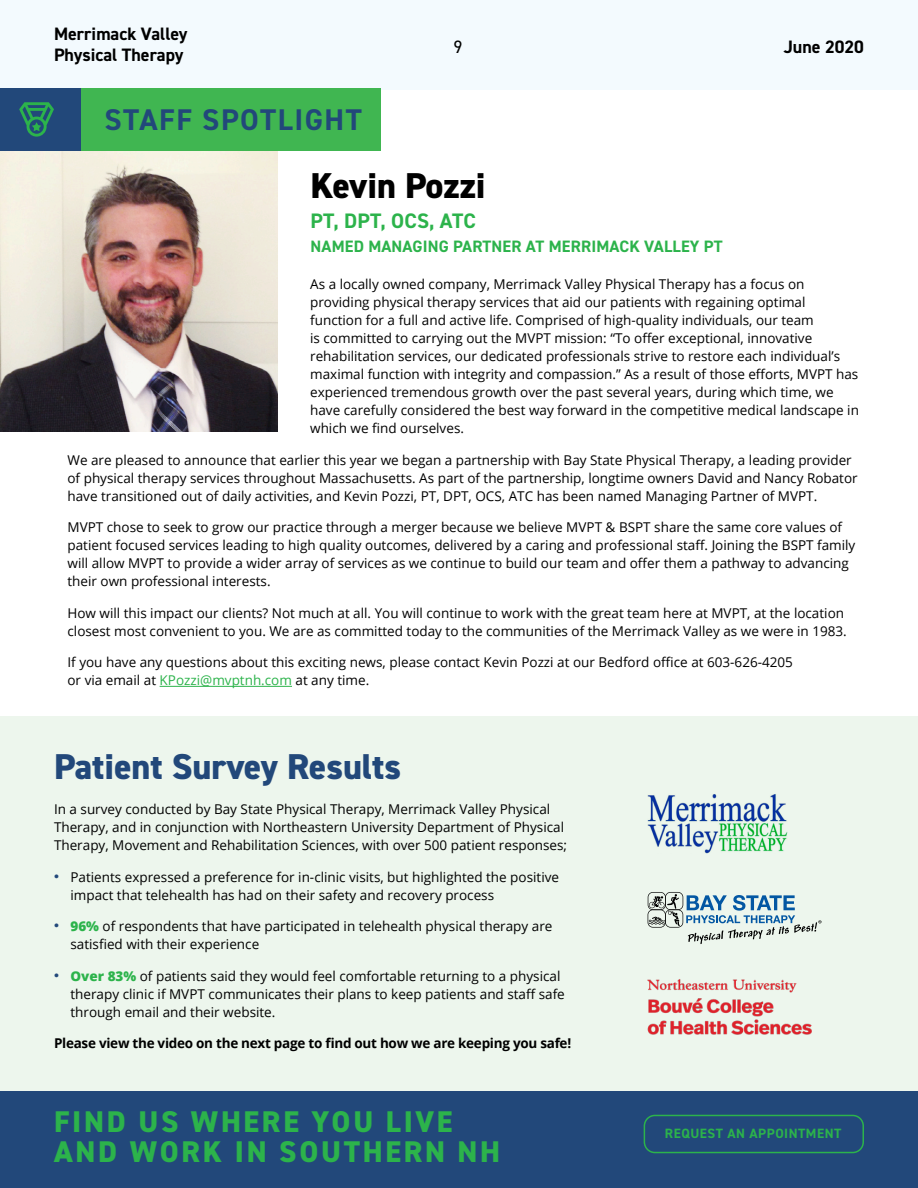
<style>
.page{position:relative;width:918px;height:1188px;background:#fff}
.page>*{position:absolute;margin:0;border:0;box-sizing:border-box;transform-origin:0 0}
.t1{font:800 36px "DIN2014";color:#22487a}
.t2{font:800 36px "DIN2014";color:#000}
.t3{font:800 30px/30px "DIN2014";letter-spacing:.09em;color:#2cb34b}
.Title_2{font:700 30px "DIN2014";letter-spacing:.05em;color:#22487a}
.t4{font:700 21px "DIN2014";letter-spacing:.01em;color:#2cb34b}
.t5{font:700 18px/21.6px "DIN2014";color:#000}
.t6{font:18px "DIN2014";color:#000}
.t7{font:700 16.5px "DIN2014";letter-spacing:.01em;color:#2cb34b}
.Body{font:13.5px/18px "Open Sans";color:#000}
.Body-2{font:700 13.5px "Open Sans";letter-spacing:-.02em;color:#000}
.t8{font:700 13.5px "DIN2014";letter-spacing:.04em;color:#2cb34b}
.s1{color:#2cb34b}
.s2{font-family:"DIN2014";font-weight:700;font-size:16.5px;color:#22487a}
.s3{font-weight:800;color:#2cb34b}
</style>
<div class="page">
<div style="left:0;top:0;width:918px;height:90px;background:#f3fafe"></div>
<div style="left:0;top:1091px;width:918px;height:97px;background:#22487a"></div>
<div style="left:644px;top:1115px;width:220px;height:38px;border:2px solid #2cb34b;border-radius:10px"></div>
<img style="left:0;top:151px;width:277px;height:281px">
<div style="left:0;top:89px;width:81px;height:62px;background:#22487a"></div>
<div style="left:81px;top:89px;width:300px;height:62px;background:#40b651"></div>
<div style="left:0;top:717px;width:918px;height:374px;background:#edf6ed"></div>
<hr style="left:160px;top:686px;width:132px;height:1px;background:#2cb34b">
<img style="left:648px;top:979px;width:164px;height:56px">
<svg style="left:19px;top:102px;width:35px;height:35px"></svg>
<img style="left:648px;top:794px;width:139px;height:59px">
<svg style="left:648px;top:892px;width:174px;height:52px"></svg>
<h3 class="t5" style="left:54px;top:22px;width:135px">Merrimack Valley<br>Physical Therapy</h3>
<p class="Title_2" style="left:105px;top:99px;width:259px">STAFF SPOTLIGHT</p>
<h3 class="t6" style="left:454px;top:36px;width:10px">9</h3>
<h3 class="t5" style="left:784px;top:36px;width:82px">June 2020</h3>
<p class="t2" style="left:310px;top:161px;width:177px">Kevin Pozzi</p>
<p class="t4" style="left:311px;top:207px;width:167px">PT, DPT, OCS, ATC</p>
<p class="t7" style="left:311px;top:235px;width:413px">NAMED MANAGING PARTNER AT MERRIMACK VALLEY PT</p>
<p class="Body" style="left:310px;top:275px;width:550px">As a locally owned company, Merrimack Valley Physical Therapy has a focus on providing physical therapy services that aid our patients with regaining optimal function for a full and active life. Comprised of high-quality individuals, our team<br>is committed to carrying out the MVPT mission: “To offer exceptional, innovative rehabilitation services, our dedicated professionals strive to restore each individual’s maximal function with integrity and compassion.” As a result of those efforts, MVPT has experienced tremendous growth over the past several years, during which time, we have carefully considered the best way forward in the competitive medical landscape in which we find ourselves.</p>
<p class="Body" style="left:68px;top:451px;width:792px">We are pleased to announce that earlier this year we began a partnership with Bay State Physical Therapy, a leading provider of physical therapy services throughout Massachusetts. As part of the partnership, longtime owners David and Nancy Robator have transitioned out of daily activities, and Kevin Pozzi, PT, DPT, OCS, ATC has been named Managing Partner of MVPT.</p>
<p class="Body" style="left:68px;top:518px;width:789px">MVPT chose to seek to grow our practice through a merger because we believe MVPT &amp; BSPT share the same core values of patient focused services leading to high quality outcomes, delivered by a caring and professional staff. Joining the BSPT family will allow MVPT to provide a wider array of services as we continue to build our team and offer them a pathway to advancing their own professional interests.</p>
<p class="Body" style="left:68px;top:604px;width:781px">How will this impact our clients? Not much at all. You will continue to work with the great team here at MVPT, at the location closest most convenient to you. We are as committed today to the communities of the Merrimack Valley as we were in 1983.</p>
<p class="Body" style="left:68px;top:653px;width:727px">If you have any questions about this exciting news, please contact Kevin Pozzi at our Bedford office at 603-626-4205 or via email at <span class="s1">KPozzi@mvptnh.com</span> at any time.</p>
<p class="t1" style="left:54px;top:743px;width:349px">Patient Survey Results</p>
<p class="Body" style="left:54px;top:800px;width:515px">In a survey conducted by Bay State Physical Therapy, Merrimack Valley Physical<br>Therapy, and in conjunction with Northeastern University Department of Physical<br>Therapy, Movement and Rehabilitation Sciences, with over 500 patient responses;</p>
<p class="Body" style="left:70px;top:868px;width:490px;text-indent:-16px"><span class="s2">•</span> Patients expressed a preference for in-clinic visits, but highlighted the positive impact that telehealth has had on their safety and recovery process</p>
<p class="Body" style="left:70px;top:917px;width:483px;text-indent:-16px"><span class="s2">•</span> <span class="s3">96%</span> of respondents that have participated in telehealth physical therapy are satisfied with their experience</p>
<p class="Body" style="left:70px;top:967px;width:496px;text-indent:-16px"><span class="s2">•</span> <span class="s3">Over 83%</span> of patients said they would feel comfortable returning to a physical therapy clinic if MVPT communicates their plans to keep patients and staff safe through email and their website.</p>
<p class="Body-2" style="left:54px;top:1034px;width:519px">Please view the video on the next page to find out how we are keeping you safe!</p>
<h2 class="t3" style="left:54px;top:1107px;width:448px">FIND US WHERE YOU LIVE<br>AND WORK IN SOUTHERN NH</h2>
<p class="t8" style="left:665px;top:1124px;width:178px">REQUEST AN APPOINTMENT</p>
</div>
